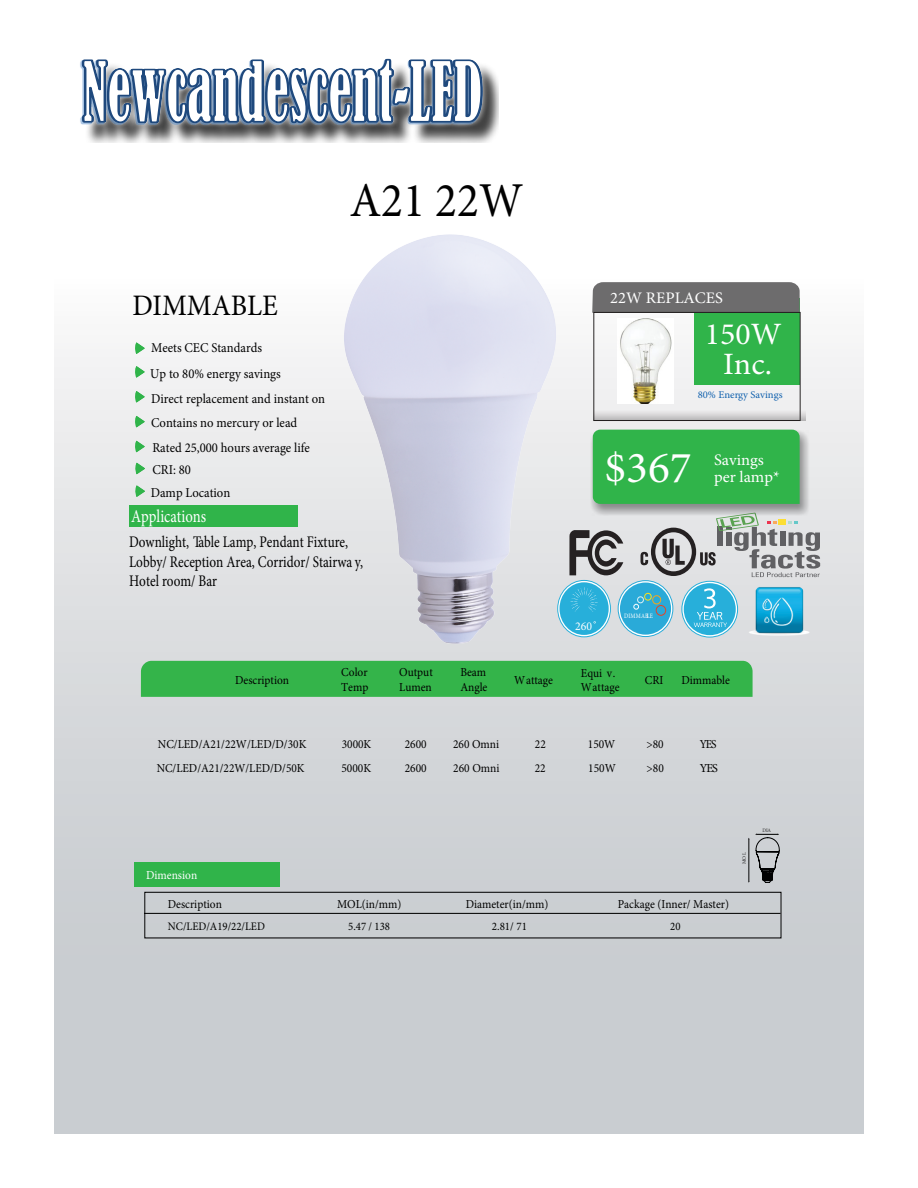
<style>
.page{position:relative;width:918px;height:1188px;background:#fff}
.page>*{position:absolute;margin:0;border:0;box-sizing:border-box;transform-origin:0 0}
.t1{font:48.75px "Minion Pro";color:#000;scale:.94 1}
.t2{font:44.4px "Minion Pro";color:#fff}
.t3{font:31.05px "Minion Pro";color:#fff}
.t4{font:29.85px "Minion Pro";color:#000;scale:.94 1}
.t5{font:18px "Minion Pro";color:#fff;scale:.82 1}
.t6{font:16.2px/19.5px "Minion Pro";color:#000;scale:.82 1}
.t7{font:16.05px/17.2px "Minion Pro";color:#fff}
.t8{font:13.5px/24.6px "Minion Pro";color:#000;scale:.94 1}
.t9{font:12.15px/14.5px "Minion Pro";color:#000;scale:.94 1}
.t10{font:12.15px "Minion Pro";color:#000;scale:.93 1}
.t11{font:12.15px "Minion Pro";color:#fff;scale:.94 1}
.t12{font:12.15px "Minion Pro";color:#000}
.t13{font:12px "Minion Pro";color:#fff}
.t14{font:11.55px "Minion Pro";color:#000;scale:.94 1}
.t15{font:11.55px "Minion Pro";color:#000;scale:.96 1}
.t16{font:10.35px "Minion Pro";color:#0f60ad}
.t17{font:6.75px "Minion Pro";letter-spacing:.035em;color:#fff;scale:.85 1}
.t18{font:5.25px "Minion Pro";color:#292829}
.t19{font:5.1px "Minion Pro";color:#292829;scale:1.04 1}
</style>
<div class="page">
<div style="left:54px;top:255px;width:810px;height:879px;background:linear-gradient(to bottom,#f7f7f7,#bfc3c8)"></div>
<img style="left:338px;top:234px;width:225px;height:413px">
<div style="left:141px;top:661px;width:612px;height:36px;background:#34b44a"></div>
<div style="left:129px;top:506px;width:169px;height:21px;background:#30b44a"></div>
<hr style="left:144px;top:913px;width:637px;height:1px;background:#000">
<div style="left:134px;top:862px;width:146px;height:25px;background:#30b44a"></div>
<svg style="left:748px;top:833px;width:32px;height:50px;background:#9fa1a4"></svg>
<div style="left:144px;top:892px;width:637px;height:46px;border:1px solid #000"></div>
<svg style="left:569px;top:530px;width:54px;height:45px;background:#838183"></svg>
<svg style="left:641px;top:513px;width:179px;height:64px;background:#b7b9b8"></svg>
<div style="left:694px;top:298px;width:106px;height:86px;background:#30b44a"></div>
<div style="left:592px;top:282px;width:208px;height:31px;background:#6d6c6d"></div>
<img style="left:618px;top:318px;width:55px;height:86px">
<svg style="left:593px;top:406px;width:213px;height:15px"></svg>
<svg style="left:590px;top:429px;width:220px;height:87px;background:#b7bbba"></svg>
<div style="left:593px;top:430px;width:207px;height:74px;background:#30b44a"></div>
<svg style="left:618px;top:580px;width:55px;height:57px;background:#3bb0d9"></svg>
<div style="left:619px;top:581px;width:53px;height:55px;border:1px solid #fff;border-radius:50%"></div>
<svg style="left:633px;top:604px;width:6px;height:5px"></svg>
<div style="left:637px;top:596px;width:7px;height:7px;border:1px solid #daf0f8;border-radius:50%"></div>
<div style="left:644px;top:593px;width:8px;height:7px;border:1px solid #fee019;border-radius:50%"></div>
<div style="left:652px;top:595px;width:9px;height:9px;border:1px solid #f3a51e;border-radius:50%"></div>
<div style="left:656px;top:605px;width:10px;height:11px;border:1px solid #e64526;border-radius:50%"></div>
<svg style="left:134px;top:366px;width:11px;height:12px"></svg>
<svg style="left:134px;top:391px;width:11px;height:11px"></svg>
<svg style="left:134px;top:416px;width:11px;height:11px"></svg>
<svg style="left:134px;top:441px;width:11px;height:11px"></svg>
<svg style="left:134px;top:342px;width:11px;height:12px"></svg>
<svg style="left:134px;top:463px;width:11px;height:11px"></svg>
<svg style="left:134px;top:485px;width:11px;height:12px"></svg>
<svg style="left:557px;top:580px;width:54px;height:57px;background:#3db6dd"></svg>
<div style="left:558px;top:581px;width:52px;height:55px;border:1px solid #fff;border-radius:50%"></div>
<svg style="left:570px;top:587px;width:28px;height:25px"></svg>
<svg style="left:681px;top:581px;width:57px;height:57px"></svg>
<div style="left:682px;top:582px;width:55px;height:55px;border:1px solid #fff;border-radius:50%"></div>
<svg style="left:694px;top:588px;width:33px;height:39px"></svg>
<img style="left:748px;top:581px;width:62px;height:60px">
<div style="left:594px;top:312px;width:206px;height:109px;border:1px solid #221f1f"></div>
<div style="left:84px;top:62px;width:414px;height:81px;background:#000;opacity:.75"></div>
<div style="left:74px;top:54px;width:415px;height:75px;background:#fff;opacity:.75"></div>
<div style="left:77px;top:56px;width:407px;height:69px;background:#000;opacity:.75"></div>
<h1 class="t1" style="left:350px;top:167px;width:186px">A21 22W</h1>
<h3 class="t4" style="left:132px;top:286px;width:156px">DIMMABLE</h3>
<p class="t8" style="left:151px;top:336px;width:120px">Meets CEC Standards</p>
<p class="t8" style="left:150px;top:362px;width:188px">Up to 80% energy savings<br>Direct replacement and instant on</p>
<p class="t8" style="left:152px;top:435px;width:169px">Rated 25,000 hours average life</p>
<p class="t8" style="left:151px;top:411px;width:157px">Contains no mercury or lead</p>
<p class="t8" style="left:152px;top:457px;width:42px">CRI: 80</p>
<p class="t8" style="left:151px;top:480px;width:86px">Damp Location</p>
<h3 class="t5" style="left:131px;top:504px;width:93px">Applications</h3>
<h3 class="t6" style="left:129px;top:532px;width:287px">Downlight, Table Lamp, Pendant Fixture,<br>Lobby/ Reception Area, Corridor/ Stairwa y,<br>Hotel room/ Bar</h3>
<h3 class="t7" style="left:610px;top:289px;width:114px">22W REPLACES</h3>
<h3 class="t3" style="left:705px;top:314px;width:78px">150W</h3>
<h3 class="t3" style="left:723px;top:343px;width:50px">Inc.</h3>
<p class="t16" style="left:698px;top:388px;width:86px">80% Energy Savings</p>
<h2 class="t2" style="left:604px;top:438px;width:89px">$367</h2>
<h3 class="t7" style="left:714px;top:451px;width:67px">Savings per lamp*</h3>
<p class="t13" style="left:575px;top:619px;width:18px">260</p>
<p class="t17" style="left:624px;top:611px;width:35px">DIMMABLE</p>
<p class="t9" style="left:235px;top:673px;width:59px">Description</p>
<p class="t9" style="left:341px;top:665px;width:30px">Color<br>Temp</p>
<p class="t9" style="left:399px;top:665px;width:37px">Output<br>Lumen</p>
<p class="t9" style="left:460px;top:665px;width:30px">Beam<br>Angle</p>
<p class="t9" style="left:514px;top:673px;width:43px">Wattage</p>
<p class="t9" style="left:581px;top:666px;width:43px">Equi v.<br>Wattage</p>
<p class="t9" style="left:645px;top:673px;width:21px">CRI</p>
<p class="t9" style="left:681px;top:673px;width:53px">Dimmable</p>
<p class="t9" style="left:158px;top:737px;width:159px">NC/LED/A21/22W/LED/D/30K</p>
<p class="t9" style="left:342px;top:737px;width:33px">3000K</p>
<p class="t9" style="left:405px;top:737px;width:25px">2600</p>
<p class="t9" style="left:453px;top:737px;width:51px">260 Omni</p>
<p class="t9" style="left:535px;top:737px;width:13px">22</p>
<p class="t9" style="left:588px;top:737px;width:31px">150W</p>
<p class="t9" style="left:647px;top:737px;width:20px">&gt;80</p>
<p class="t9" style="left:700px;top:737px;width:19px">YES</p>
<p class="t10" style="left:157px;top:760px;width:161px">NC/LED/A21/22W/LED/D/50K</p>
<p class="t9" style="left:341px;top:761px;width:33px">5000K</p>
<p class="t9" style="left:405px;top:761px;width:25px">2600</p>
<p class="t9" style="left:453px;top:761px;width:51px">260 Omni</p>
<p class="t9" style="left:535px;top:761px;width:13px">22</p>
<p class="t9" style="left:588px;top:761px;width:31px">150W</p>
<p class="t9" style="left:647px;top:761px;width:20px">&gt;80</p>
<p class="t12" style="left:700px;top:760px;width:19px">YES</p>
<p class="t11" style="left:146px;top:867px;width:56px">Dimension</p>
<p class="t9" style="left:168px;top:897px;width:59px">Description</p>
<p class="t14" style="left:168px;top:919px;width:105px">NC/LED/A19/22/LED</p>
<p class="t9" style="left:337px;top:897px;width:70px">MOL(in/mm)</p>
<p class="t9" style="left:466px;top:897px;width:90px">Diameter(in/mm)</p>
<p class="t14" style="left:348px;top:919px;width:46px">5.47 / 138</p>
<p class="t15" style="left:492px;top:919px;width:38px">2.81/ 71</p>
<p class="t9" style="left:618px;top:897px;width:120px">Package (Inner/ Master)</p>
<p class="t14" style="left:670px;top:919px;width:12px">20</p>
<p class="t19" style="left:741px;top:864px;width:13px;rotate:-90deg">MOL</p>
<p class="t18" style="left:763px;top:827px;width:10px">DIA</p>
</div>
